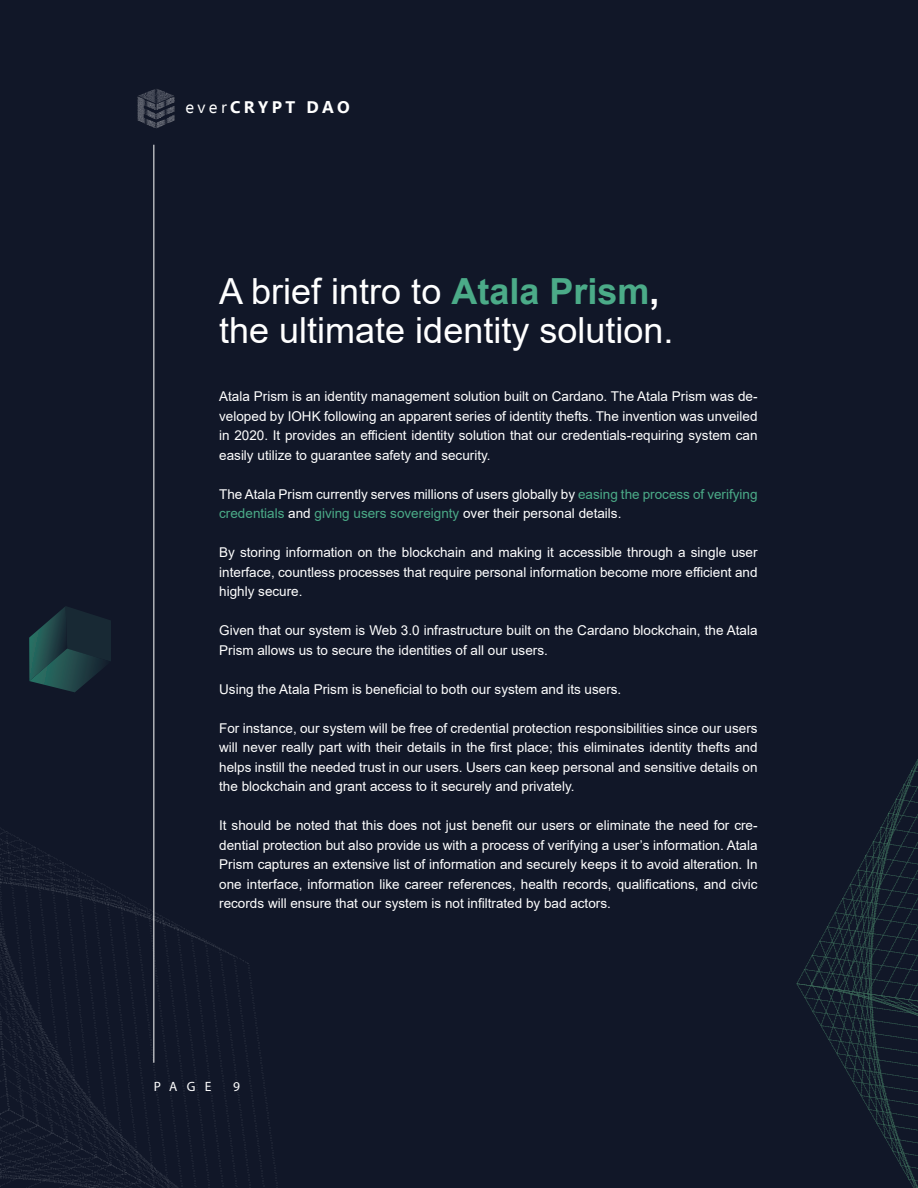
<style>
.page{position:relative;width:918px;height:1188px;background:#111728}
.page>*{position:absolute;margin:0;border:0;box-sizing:border-box;transform-origin:0 0}
.t1{font:36px "Arial";color:#fff}
.t2{font:700 16.8px "Ebrima";letter-spacing:.2em;color:#fff}
.t3{font:13.5px/19.5px "Arial";color:#fff;text-align:justify}
.t4{font:13.5px "Myriad Pro";color:#fff}
.s1{font-weight:400}
.s2{font-weight:700;color:#4bab88}
.s3{font-weight:700}
.s4{color:#4bab88}
</style>
<div class="page">
<hr style="left:153px;top:145px;width:1px;height:918px;background:#fff">
<img style="left:137px;top:89px;width:38px;height:40px">
<svg style="left:0;top:816px;width:249px;height:372px"></svg>
<svg style="left:796px;top:759px;width:122px;height:429px"></svg>
<svg style="left:29px;top:606px;width:82px;height:86px"></svg>
<p class="t2" style="left:185px;top:94px;width:166px"><span class="s1">ever</span>CRYPT DAO</p>
<p class="t1" style="left:219px;top:266px;width:442px">A brief intro to <span class="s2">Atala Prism</span><span class="s3">,</span></p>
<p class="t1" style="left:219px;top:305px;width:456px">the ultimate identity solution.</p>
<p class="t3" style="left:219px;top:387px;width:540px">Atala Prism is an identity management solution built on Cardano. The Atala Prism was de&shy;veloped by IOHK following an apparent series of identity thefts. The invention was unveiled in 2020. It provides an efficient identity solution that our credentials-requiring system can easily utilize to guarantee safety and security.</p>
<p class="t3" style="left:219px;top:484px;width:540px">The Atala Prism currently serves millions of users globally by <span class="s4">easing the process of verifying credentials</span> and <span class="s4">giving users sovereignty</span> over their personal details.</p>
<p class="t3" style="left:219px;top:543px;width:540px">By storing information on the blockchain and making it accessible through a single user interface, countless processes that require personal information become more efficient and highly secure.</p>
<p class="t3" style="left:219px;top:621px;width:540px">Given that our system is Web 3.0 infrastructure built on the Cardano blockchain, the Atala<br>Prism allows us to secure the identities of all our users.</p>
<p class="t3" style="left:219px;top:679px;width:404px">Using the Atala Prism is beneficial to both our system and its users.</p>
<p class="t3" style="left:219px;top:718px;width:540px">For instance, our system will be free of credential protection responsibilities since our users will never really part with their details in the first place; this eliminates identity thefts and helps instill the needed trust in our users. Users can keep personal and sensitive details on the blockchain and grant access to it securely and privately.</p>
<p class="t3" style="left:219px;top:816px;width:540px">It should be noted that this does not just benefit our users or eliminate the need for cre&shy;dential protection but also provide us with a process of verifying a user’s information. Atala Prism captures an extensive list of information and securely keeps it to avoid alteration. In one interface, information like career references, health records, qualifications, and civic records will ensure that our system is not infiltrated by bad actors.</p>
<p class="t4" style="left:154px;top:1078px;width:59px">PAGE</p>
<p class="t4" style="left:233px;top:1078px;width:8px">9</p>
</div>
